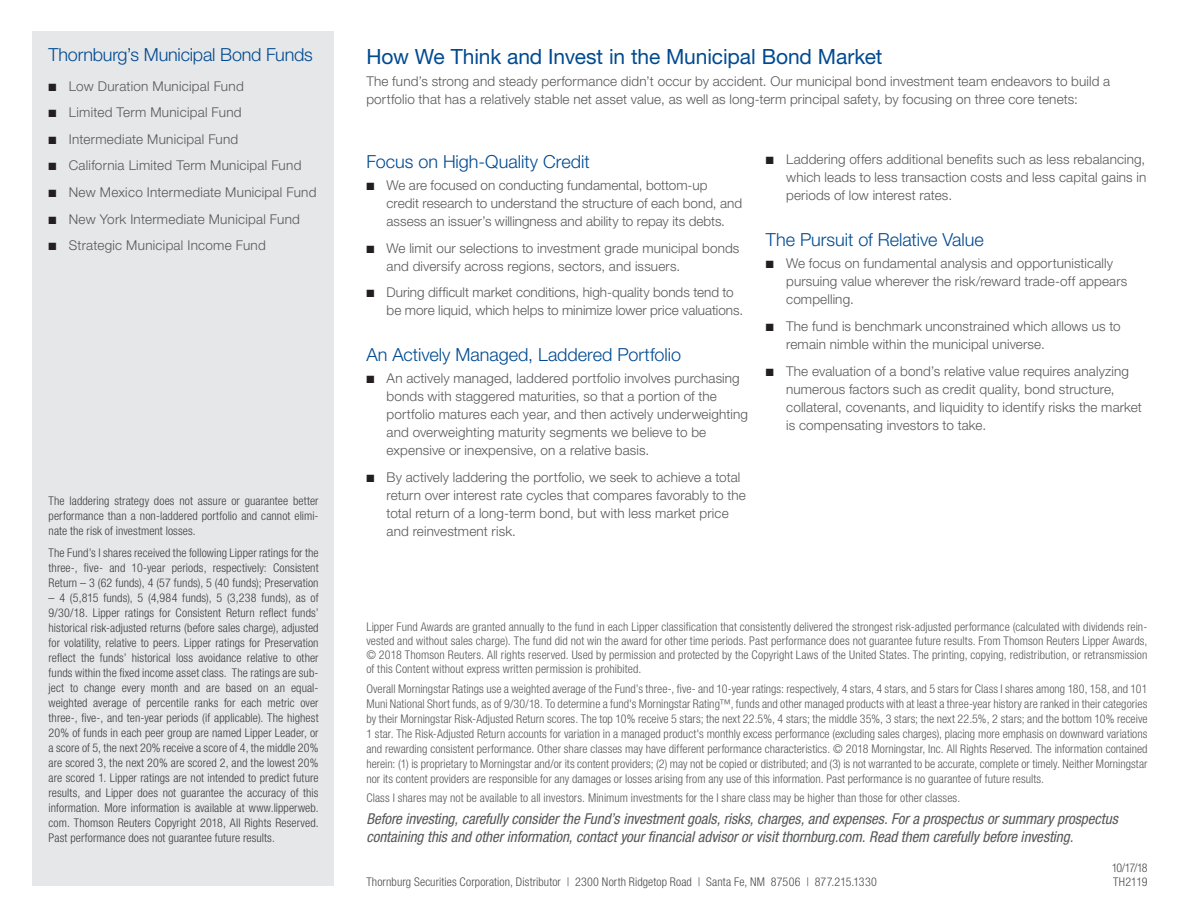
<style>
.page{position:relative;width:1188px;height:918px;background:#fff}
.page>*{position:absolute;margin:0;border:0;box-sizing:border-box;transform-origin:0 0}
.t1{font:21px "Helvetica Neue LT Std";letter-spacing:-.005em;color:#014a91}
.t2{font:300 18px "Helvetica Neue LT Std";letter-spacing:-.005em;color:#014a91}
.t3{font:italic condensed 15px/18px "Helvetica Neue LT Std";color:#57585a}
.t4{font:300 13.5px/18px "Helvetica Neue LT Std";letter-spacing:.01em;color:#57585a}
.t5{font:300 condensed 12px/15px "Helvetica Neue LT Std";letter-spacing:.005em;color:#57585a;text-align:justify}
.t6{font:300 condensed 12px/15px "Helvetica Neue LT Std";letter-spacing:.01em;color:#3e3e3f;text-align:justify}
.t7{font:300 condensed 12px "Helvetica Neue LT Std";letter-spacing:.01em;color:#4b4c4d}
.t8{font:300 condensed 12px/14px "Helvetica Neue LT Std";letter-spacing:-.045em;color:#4b4c4d}
.s1{color:#231f20}
</style>
<div class="page">
<div style="left:32px;top:31px;width:302px;height:855px;background:#e6e7e9"></div>
<h2 class="t2" style="left:49px;top:44px;width:266px">Thornburg’s Municipal Bond Funds</h2>
<p class="t4" style="left:49px;top:76px;width:197px"><span class="s1">■</span> Low Duration Municipal Fund</p>
<p class="t4" style="left:49px;top:103px;width:195px"><span class="s1">■</span> Limited Term Municipal Fund</p>
<p class="t4" style="left:49px;top:130px;width:191px"><span class="s1">■</span> Intermediate Municipal Fund</p>
<p class="t4" style="left:49px;top:156px;width:254px"><span class="s1">■</span> California Limited Term Municipal Fund</p>
<p class="t4" style="left:49px;top:183px;width:269px"><span class="s1">■</span> New Mexico Intermediate Municipal Fund</p>
<p class="t4" style="left:49px;top:210px;width:253px"><span class="s1">■</span> New York Intermediate Municipal Fund</p>
<p class="t4" style="left:49px;top:236px;width:219px"><span class="s1">■</span> Strategic Municipal Income Fund</p>
<p class="t6" style="left:49px;top:493px;width:271px">The laddering strategy does not assure or guarantee better performance than a non-laddered portfolio and cannot elimi&shy;nate the risk of investment losses.</p>
<p class="t6" style="left:49px;top:545px;width:272px">The Fund’s I shares received the following Lipper ratings for the three-, five- and 10-year periods, respectively: Consistent Return – 3 (62 funds), 4 (57 funds), 5 (40 funds); Preservation</p>
<p class="t6" style="left:49px;top:590px;width:272px">– 4 (5,815 funds), 5 (4,984 funds), 5 (3,238 funds), as of 9/30/18. Lipper ratings for Consistent Return reflect funds’ historical risk-adjusted returns (before sales charge), adjusted for volatility, relative to peers. Lipper ratings for Preservation reflect the funds’ historical loss avoidance relative to other funds within the fixed income asset class. The ratings are sub&shy;ject to change every month and are based on an equal&shy;weighted average of percentile ranks for each metric over three-, five-, and ten-year periods (if applicable). The highest 20% of funds in each peer group are named Lipper Leader, or a score of 5, the next 20% receive a score of 4, the middle 20% are scored 3, the next 20% are scored 2, and the lowest 20% are scored 1. Lipper ratings are not intended to predict future results, and Lipper does not guarantee the accuracy of this information. More information is available at www.lipperweb. com. Thomson Reuters Copyright 2018, All Rights Reserved.<br>Past performance does not guarantee future results.</p>
<h1 class="t1" style="left:366px;top:44px;width:518px">How We Think and Invest in the Municipal Bond Market</h1>
<p class="t4" style="left:366px;top:72px;width:745px">The fund’s strong and steady performance didn’t occur by accident. Our municipal bond investment team endeavors to build a portfolio that has a relatively stable net asset value, as well as long-term principal safety, by focusing on three core tenets:</p>
<h2 class="t2" style="left:366px;top:150px;width:225px">Focus on High-Quality Credit</h2>
<p class="t4" style="left:387px;top:176px;width:357px;text-indent:-20px"><span class="s1">■</span> We are focused on conducting fundamental, bottom-up credit research to understand the structure of each bond, and assess an issuer’s willingness and ability to repay its debts.</p>
<p class="t4" style="left:387px;top:239px;width:354px;text-indent:-20px"><span class="s1">■</span> We limit our selections to investment grade municipal bonds and diversify across regions, sectors, and issuers.</p>
<p class="t4" style="left:387px;top:283px;width:358px;text-indent:-20px"><span class="s1">■</span> During difficult market conditions, high-quality bonds tend to be more liquid, which helps to minimize lower price valuations.</p>
<h2 class="t2" style="left:366px;top:343px;width:316px">An Actively Managed, Laddered Portfolio</h2>
<p class="t4" style="left:387px;top:369px;width:363px;text-indent:-20px"><span class="s1">■</span> An actively managed, laddered portfolio involves purchasing bonds with staggered maturities, so that a portion of the portfolio matures each year, and then actively underweighting and overweighting maturity segments we believe to be expensive or inexpensive, on a relative basis.</p>
<p class="t4" style="left:387px;top:468px;width:361px;text-indent:-20px"><span class="s1">■</span> By actively laddering the portfolio, we seek to achieve a total return over interest rate cycles that compares favorably to the total return of a long-term bond, but with less market price and reinvestment risk.</p>
<p class="t4" style="left:786px;top:150px;width:362px;text-align:justify;text-indent:-20px"><span class="s1">■</span> Laddering offers additional benefits such as less rebalancing, which leads to less transaction costs and less capital gains in periods of low interest rates.</p>
<h2 class="t2" style="left:766px;top:229px;width:220px">The Pursuit of Relative Value</h2>
<p class="t4" style="left:786px;top:254px;width:343px;text-indent:-20px"><span class="s1">■</span> We focus on fundamental analysis and opportunistically pursuing value wherever the risk/reward trade-off appears compelling.</p>
<p class="t4" style="left:786px;top:317px;width:336px;text-indent:-20px"><span class="s1">■</span> The fund is benchmark unconstrained which allows us to remain nimble within the municipal universe.</p>
<p class="t4" style="left:786px;top:362px;width:357px;text-indent:-20px"><span class="s1">■</span> The evaluation of a bond’s relative value requires analyzing numerous factors such as credit quality, bond structure, collateral, covenants, and liquidity to identify risks the market is compensating investors to take.</p>
<p class="t5" style="left:366px;top:619px;width:783px;line-height:14.2px">Lipper Fund Awards are granted annually to the fund in each Lipper classification that consistently delivered the strongest risk-adjusted performance (calculated with dividends rein&shy;vested and without sales charge). The fund did not win the award for other time periods. Past performance does not guarantee future results. From Thomson Reuters Lipper Awards, © 2018 Thomson Reuters. All rights reserved. Used by permission and protected by the Copyright Laws of the United States. The printing, copying, redistribution, or retransmission of this Content without express written permission is prohibited.</p>
<p class="t5" style="left:366px;top:681px;width:783px">Overall Morningstar Ratings use a weighted average of the Fund’s three-, five- and 10-year ratings: respectively, 4 stars, 4 stars, and 5 stars for Class I shares among 180, 158, and 101<br>Muni National Short funds, as of 9/30/18. To determine a fund's Morningstar Rating™, funds and other managed products with at least a three-year history are ranked in their categories by their Morningstar Risk-Adjusted Return scores. The top 10% receive 5 stars; the next 22.5%, 4 stars; the middle 35%, 3 stars; the next 22.5%, 2 stars; and the bottom 10% receive 1 star. The Risk-Adjusted Return accounts for variation in a managed product's monthly excess performance (excluding sales charges), placing more emphasis on downward variations and rewarding consistent performance. Other share classes may have different performance characteristics. © 2018 Morningstar, Inc. All Rights Reserved. The information contained herein: (1) is proprietary to Morningstar and/or its content providers; (2) may not be copied or distributed; and (3) is not warranted to be accurate, complete or timely. Neither Morningstar nor its content providers are responsible for any damages or losses arising from any use of this information. Past performance is no guarantee of future results.</p>
<p class="t5" style="left:366px;top:790px;width:595px">Class I shares may not be available to all investors. Minimum investments for the I share class may be higher than those for other classes.</p>
<p class="t3" style="left:366px;top:810px;width:753px">Before investing, carefully consider the Fund’s investment goals, risks, charges, and expenses. For a prospectus or summary prospectus containing this and other information, contact your financial advisor or visit thornburg.com. Read them carefully before investing.</p>
<p class="t7" style="left:366px;top:874px;width:512px">Thornburg Securities Corporation, Distributor | 2300 North Ridgetop Road | Santa Fe, NM 87506 | 877.215.1330</p>
<p class="t8" style="left:1112px;top:861px;width:37px">10/17/18<br>TH2119</p>
</div>
